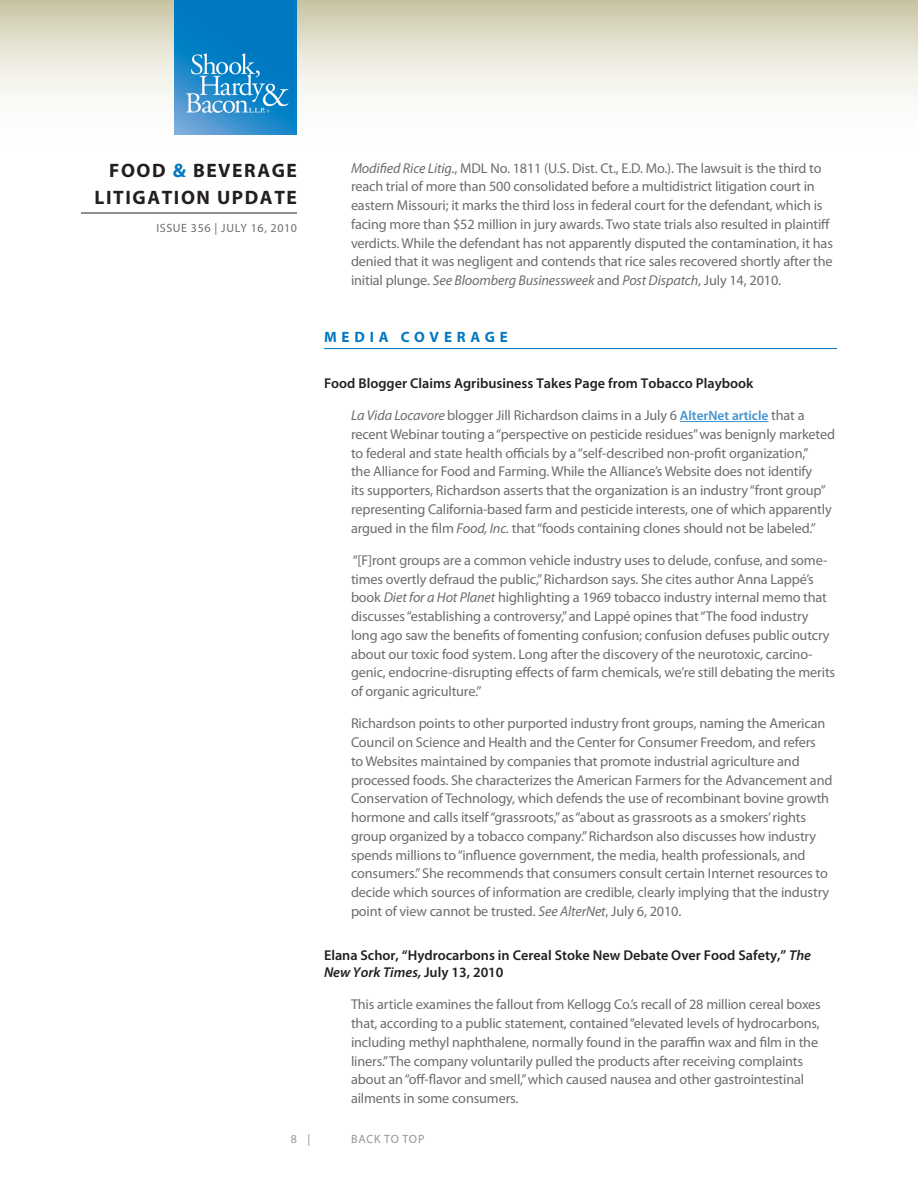
<style>
.page{position:relative;width:918px;height:1188px;background:#fff}
.page>*{position:absolute;margin:0;border:0;box-sizing:border-box;transform-origin:0 0}
.t1{font:700 19.5px/27px "Myriad Pro";letter-spacing:.08em;color:#231f20;text-align:right}
.Head{font:700 15px "Myriad Pro";letter-spacing:.32em;color:#0079c2}
.Body{font:14.25px/18.8px "Myriad Pro";letter-spacing:-.01em;color:#6c6d70}
.Subhead{font:600 14.25px/17.1px "Myriad Pro";color:#231f20}
.t2{font:12px "Myriad Pro";letter-spacing:.05em;color:#6c6d70}
.t3{font:12px "Myriad Pro";letter-spacing:.06em;color:#939598}
.s1{color:#0079c2}
.s2{font-style:italic}
.s3{font-weight:600;font-size:13.5px;color:#4393cf}
</style>
<div class="page">
<svg style="left:0;top:0;width:918px;height:135px"></svg>
<hr style="left:81px;top:213px;width:216px;height:1px;background:#231f20">
<img style="left:175px;top:0;width:122px;height:135px">
<hr style="left:324px;top:348px;width:513px;height:1px;background:#0079c2">
<hr style="left:680px;top:421px;width:88px;height:1px;background:#4393cf">
<h1 class="t1" style="left:94px;top:156px;width:204px">FOOD <span class="s1">&amp;</span> BEVERAGE<br>LITIGATION UPDATE</h1>
<p class="t2" style="left:156px;top:221px;width:142px">ISSUE 356 | JULY 16, 2010</p>
<p class="Body" style="left:351px;top:158px;width:484px"><span class="s2">Modified Rice Litig.</span>, MDL No. 1811 (U.S. Dist. Ct., E.D. Mo.). The lawsuit is the third to reach trial of more than 500 consolidated before a multidistrict litigation court in eastern Missouri; it marks the third loss in federal court for the defendant, which is facing more than $52 million in jury awards. Two state trials also resulted in plaintiff verdicts. While the defendant has not apparently disputed the contamination, it has denied that it was negligent and contends that rice sales recovered shortly after the initial plunge. <span class="s2">See Bloomberg Businessweek</span> and <span class="s2">Post Dispatch</span>, July 14, 2010.</p>
<p class="Head" style="left:324px;top:327px;width:185px">MEDIA COVERAGE</p>
<p class="Subhead" style="left:324px;top:374px;width:431px">Food Blogger Claims Agribusiness Takes Page from Tobacco Playbook</p>
<p class="Body" style="left:351px;top:406px;width:486px"><span class="s2">La Vida Locavore</span> blogger Jill Richardson claims in a July 6 <span class="s3">AlterNet article</span> that a recent Webinar touting a “perspective on pesticide residues” was benignly marketed to federal and state health officials by a “self-described non-profit organization,”<br>the Alliance for Food and Farming. While the Alliance’s Website does not identify<br>its supporters, Richardson asserts that the organization is an industry “front group” representing California-based farm and pesticide interests, one of which apparently argued in the film <span class="s2">Food, Inc.</span> that “foods containing clones should not be labeled.”</p>
<p class="Body" style="left:351px;top:551px;width:486px">“[F]ront groups are a common vehicle industry uses to delude, confuse, and some&shy;times overtly defraud the public,” Richardson says. She cites author Anna Lappé’s book <span class="s2">Diet for a Hot Planet</span> highlighting a 1969 tobacco industry internal memo that discusses “establishing a controversy,” and Lappé opines that “The food industry long ago saw the benefits of fomenting confusion; confusion defuses public outcry about our toxic food system. Long after the discovery of the neurotoxic, carcino&shy;genic, endocrine-disrupting effects of farm chemicals, we’re still debating the merits of organic agriculture.”</p>
<p class="Body" style="left:351px;top:714px;width:483px">Richardson points to other purported industry front groups, naming the American Council on Science and Health and the Center for Consumer Freedom, and refers<br>to Websites maintained by companies that promote industrial agriculture and processed foods. She characterizes the American Farmers for the Advancement and Conservation of Technology, which defends the use of recombinant bovine growth hormone and calls itself “grassroots,” as “about as grassroots as a smokers’ rights group organized by a tobacco company.” Richardson also discusses how industry spends millions to “influence government, the media, health professionals, and consumers.” She recommends that consumers consult certain Internet resources to decide which sources of information are credible, clearly implying that the industry point of view cannot be trusted. <span class="s2">See AlterNet</span>, July 6, 2010.</p>
<p class="Subhead" style="left:324px;top:946px;width:489px">Elana Schor, “Hydrocarbons in Cereal Stoke New Debate Over Food Safety,” <span class="s2">The<br>New York Times,</span> July 13, 2010</p>
<p class="Body" style="left:351px;top:995px;width:471px">This article examines the fallout from Kellogg Co.’s recall of 28 million cereal boxes that, according to a public statement, contained “elevated levels of hydrocarbons, including methyl naphthalene, normally found in the paraffin wax and film in the liners.” The company voluntarily pulled the products after receiving complaints about an “off-flavor and smell,” which caused nausea and other gastrointestinal ailments in some consumers.</p>
<p class="t3" style="left:291px;top:1132px;width:21px">8 |</p>
<p class="t3" style="left:351px;top:1132px;width:75px">BACK TO TOP</p>
</div>
